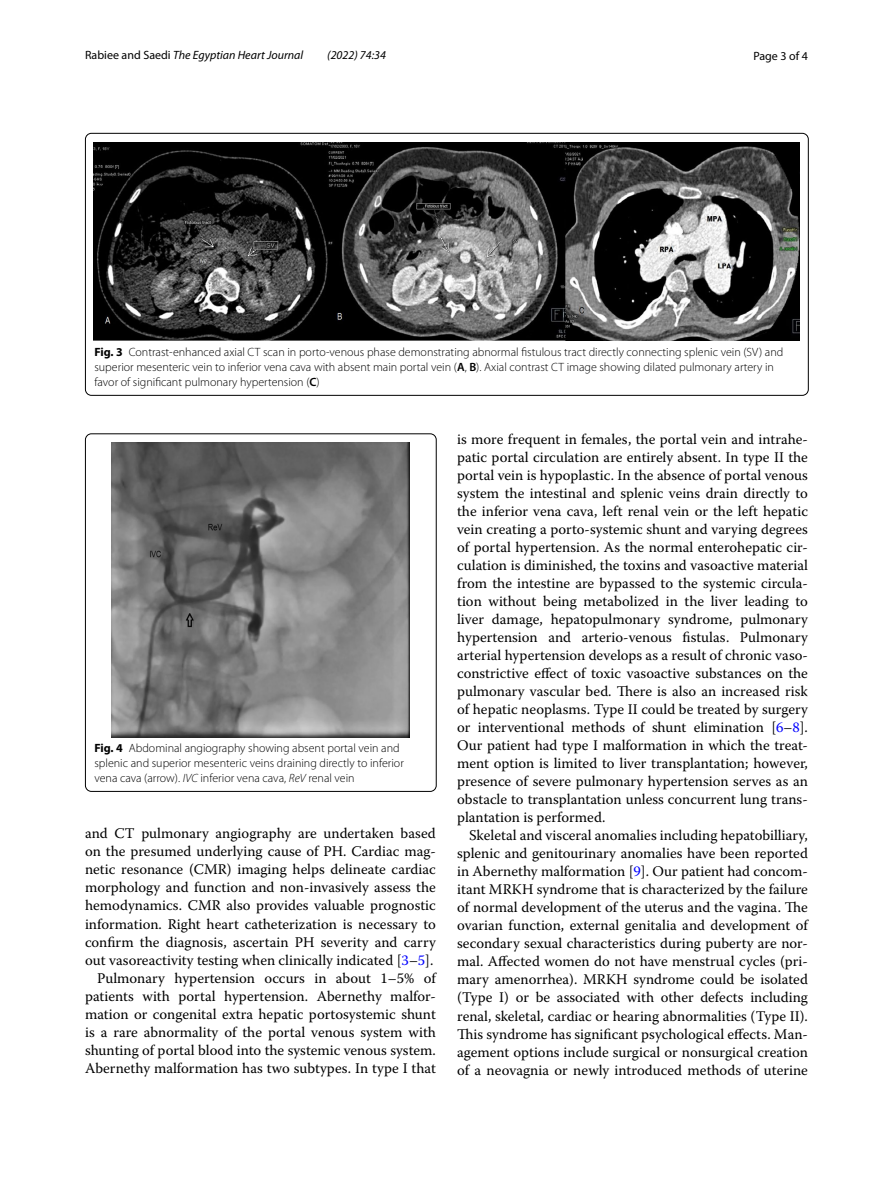
<style>
.page{position:relative;width:893px;height:1187px;background:#fff}
.page>*{position:absolute;margin:0;border:0;box-sizing:border-box;transform-origin:0 0}
.t1{font:14.7px/18px "Warnock Pro";color:#000;text-align:justify}
.t2{font:300 12px/15px "Myriad Pro";color:#000}
.t3{font:italic 12px "Myriad Pro";color:#000}
.t4{font:12px "Myriad Pro";color:#000}
.s1{font-style:normal}
.s2{font-weight:700}
.s3{font-weight:600}
.s4{font-style:italic}
.s5{color:#00f}
</style>
<div class="page">
<img style="left:94px;top:142px;width:706px;height:199px">
<div style="left:85px;top:133px;width:723px;height:262px;border:1px solid #000;border-radius:6px"></div>
<img style="left:112px;top:443px;width:298px;height:294px">
<div style="left:85px;top:433px;width:351px;height:358px;border:1px solid #000;border-radius:6px"></div>
<p class="t3" style="left:85px;top:48px;width:220px"><span class="s1">Rabiee and Saedi</span> The Egyptian Heart Journal</p>
<p class="t3" style="left:327px;top:48px;width:60px">(2022) 74:34</p>
<p class="t4" style="left:753px;top:48px;width:56px">Page 3 of 4</p>
<p class="t2" style="left:94px;top:344px;width:690px"><span class="s2">Fig. 3</span> Contrast-enhanced axial CT scan in porto-venous phase demonstrating abnormal fistulous tract directly connecting splenic vein (SV) and superior mesenteric vein to inferior vena cava with absent main portal vein (<span class="s3">A</span>, <span class="s3">B</span>). Axial contrast CT image showing dilated pulmonary artery in favor of significant pulmonary hypertension (<span class="s3">C</span>)</p>
<p class="t2" style="left:94px;top:741px;width:311px"><span class="s2">Fig. 4</span> Abdominal angiography showing absent portal vein and splenic and superior mesenteric veins draining directly to inferior vena cava (arrow). <span class="s4">IVC</span> inferior vena cava, <span class="s4">ReV</span> renal vein</p>
<p class="t1" style="left:85px;top:824px;width:352px;text-align:right">and CT pulmonary angiography are undertaken based on the presumed underlying cause of PH. Cardiac mag&shy;netic resonance (CMR) imaging helps delineate cardiac morphology and function and non-invasively assess the hemodynamics. CMR also provides valuable prognostic information. Right heart catheterization is necessary to confirm the diagnosis, ascertain PH severity and carry out vasoreactivity testing when clinically indicated [<span class="s5">3</span>–<span class="s5">5</span>].<br>Pulmonary hypertension occurs in about 1–5% of patients with portal hypertension. Abernethy malfor&shy;mation or congenital extra hepatic portosystemic shunt is a rare abnormality of the portal venous system with shunting of portal blood into the systemic venous system.<br>Abernethy malformation has two subtypes. In type I that</p>
<p class="t1" style="left:457px;top:430px;width:352px">is more frequent in females, the portal vein and intrahe&shy;patic portal circulation are entirely absent. In type II the portal vein is hypoplastic. In the absence of portal venous system the intestinal and splenic veins drain directly to the inferior vena cava, left renal vein or the left hepatic vein creating a porto-systemic shunt and varying degrees of portal hypertension. As the normal enterohepatic cir&shy;culation is diminished, the toxins and vasoactive material from the intestine are bypassed to the systemic circula&shy;tion without being metabolized in the liver leading to liver damage, hepatopulmonary syndrome, pulmonary hypertension and arterio-venous fistulas. Pulmonary arterial hypertension develops as a result of chronic vaso&shy;constrictive effect of toxic vasoactive substances on the pulmonary vascular bed. There is also an increased risk of hepatic neoplasms. Type II could be treated by surgery or interventional methods of shunt elimination [<span class="s5">6</span>–<span class="s5">8</span>].<br>Our patient had type I malformation in which the treat&shy;ment option is limited to liver transplantation; however, presence of severe pulmonary hypertension serves as an obstacle to transplantation unless concurrent lung trans&shy;plantation is performed.</p>
<p class="t1" style="left:457px;top:826px;width:352px;text-indent:12px">Skeletal and visceral anomalies including hepatobilliary, splenic and genitourinary anomalies have been reported in Abernethy malformation [<span class="s5">9</span>]. Our patient had concom&shy;itant MRKH syndrome that is characterized by the failure of normal development of the uterus and the vagina. The ovarian function, external genitalia and development of secondary sexual characteristics during puberty are nor&shy;mal. Affected women do not have menstrual cycles (pri&shy;mary amenorrhea). MRKH syndrome could be isolated (Type I) or be associated with other defects including renal, skeletal, cardiac or hearing abnormalities (Type II).<br>This syndrome has significant psychological effects. Man&shy;agement options include surgical or nonsurgical creation of a neovagnia or newly introduced methods of uterine</p>
</div>
